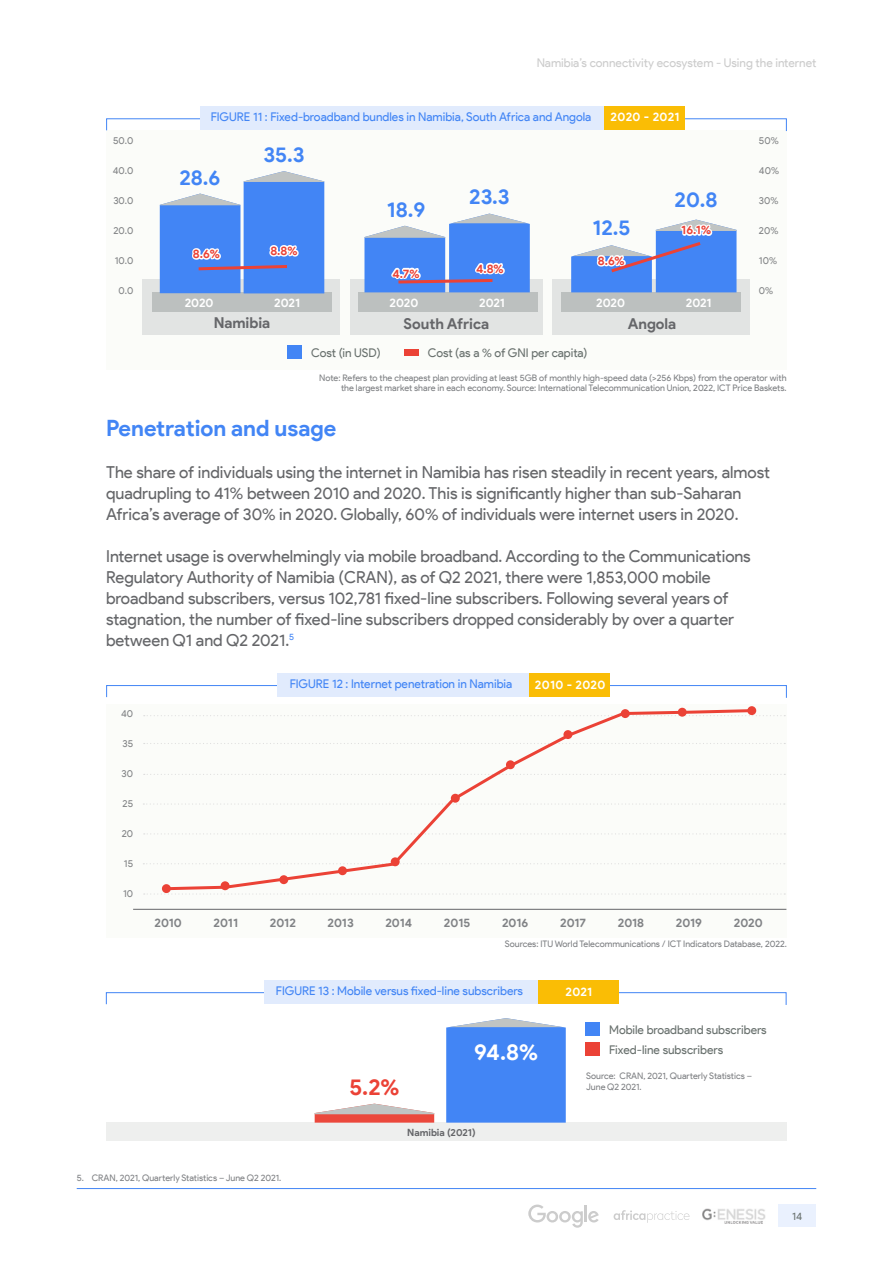
<style>
.page{position:relative;width:893px;height:1263px;background:#fff}
.page>*{position:absolute;margin:0;border:0;box-sizing:border-box;transform-origin:0 0}
.t1{font:700 22.5px "Product Sans";letter-spacing:-.005em;color:#4285f5}
.t2{font:700 22.5px "Product Sans";color:#fff}
.t3{font:700 22.5px "Product Sans";color:#eb4236}
.t4{font:700 21px "Product Sans";color:#4285f5}
.t5{font:16.5px/21px "Product Sans";color:#656669}
.t6{font:700 15px "Product Sans";letter-spacing:-.005em;color:#656669}
.t7{font:12px "Product Sans";color:#4285f5}
.t8{font:12px/20.2px "Product Sans";color:#69716e}
.t9{font:12px "Product Sans";color:#ccc}
.t10{font:700 12px "Product Sans";color:#808285}
.t11{font:700 12px "Product Sans";color:#fff}
.t12{font:700 12px "Product Sans";color:#eb4236}
.t13{font:700 12px "Product Sans";letter-spacing:.025em;color:#fff}
.t14{font:700 12px "Product Sans";letter-spacing:.03em;color:#fff}
.t15{font:10.5px "Product Sans";color:#69716e}
.t16{font:9.9px "Product Sans";color:#828486}
.t17{font:700 9.9px "Product Sans";letter-spacing:-.005em;color:#656669}
.t18{font:9px/10.5px "Product Sans";color:#808285;text-align:right}
</style>
<div class="page">
<img style="left:702px;top:1208px;width:64px;height:15px">
<svg style="left:614px;top:1210px;width:75px;height:12px"></svg>
<svg style="left:528px;top:1204px;width:71px;height:24px"></svg>
<hr style="left:584px;top:1205px;width:3px;height:17px;background:#ccc">
<hr style="left:77px;top:1188px;width:739px;height:1px;background:#4285f5">
<div style="left:778px;top:1204px;width:38px;height:22px;background:#eaf1fe"></div>
<div style="left:106px;top:704px;width:680px;height:234px;background:#fbfcf9"></div>
<svg style="left:144px;top:893px;width:641px;height:1px"></svg>
<svg style="left:144px;top:833px;width:641px;height:1px"></svg>
<svg style="left:143px;top:863px;width:642px;height:1px"></svg>
<svg style="left:144px;top:774px;width:641px;height:1px"></svg>
<svg style="left:144px;top:743px;width:641px;height:1px"></svg>
<svg style="left:144px;top:715px;width:641px;height:1px"></svg>
<div style="left:107px;top:130px;width:680px;height:240px;background:#fbfcf9"></div>
<div style="left:552px;top:279px;width:198px;height:56px;background:#e2e4e3"></div>
<div style="left:350px;top:279px;width:193px;height:56px;background:#e2e4e3"></div>
<svg style="left:106px;top:118px;width:681px;height:13px"></svg>
<div style="left:404px;top:349px;width:15px;height:7px;background:#eb4236"></div>
<div style="left:287px;top:345px;width:15px;height:14px;background:#4285f5"></div>
<div style="left:200px;top:106px;width:414px;height:23px;background:#e1ebfd"></div>
<div style="left:604px;top:106px;width:81px;height:23px;background:#fabd05"></div>
<div style="left:142px;top:279px;width:198px;height:56px;background:#e2e4e3"></div>
<div style="left:152px;top:292px;width:179px;height:20px;background:#bcc0bf"></div>
<div style="left:358px;top:293px;width:179px;height:19px;background:#bcc0bf"></div>
<div style="left:561px;top:293px;width:180px;height:19px;background:#bcc0bf"></div>
<svg style="left:160px;top:171px;width:164px;height:122px"></svg>
<svg style="left:571px;top:220px;width:165px;height:72px"></svg>
<svg style="left:364px;top:214px;width:166px;height:78px"></svg>
<svg style="left:106px;top:685px;width:681px;height:13px"></svg>
<div style="left:277px;top:673px;width:262px;height:23px;background:#e1ebfd"></div>
<div style="left:529px;top:673px;width:81px;height:23px;background:#fabd05"></div>
<hr style="left:133px;top:909px;width:653px;height:1px;background:#656669">
<svg style="left:162px;top:707px;width:593px;height:185px"></svg>
<div style="left:162px;top:884px;width:9px;height:9px;background:#eb4236;border-radius:50%"></div>
<div style="left:221px;top:881px;width:9px;height:9px;background:#eb4236;border-radius:50%"></div>
<div style="left:279px;top:875px;width:9px;height:9px;background:#eb4236;border-radius:50%"></div>
<div style="left:338px;top:866px;width:9px;height:9px;background:#eb4236;border-radius:50%"></div>
<div style="left:391px;top:857px;width:9px;height:9px;background:#eb4236;border-radius:50%"></div>
<div style="left:451px;top:794px;width:9px;height:9px;background:#eb4236;border-radius:50%"></div>
<div style="left:506px;top:760px;width:9px;height:9px;background:#eb4236;border-radius:50%"></div>
<div style="left:563px;top:730px;width:9px;height:9px;background:#eb4236;border-radius:50%"></div>
<div style="left:621px;top:709px;width:9px;height:9px;background:#eb4236;border-radius:50%"></div>
<div style="left:678px;top:708px;width:9px;height:9px;background:#eb4236;border-radius:50%"></div>
<div style="left:747px;top:706px;width:9px;height:9px;background:#eb4236;border-radius:50%"></div>
<svg style="left:106px;top:992px;width:681px;height:13px"></svg>
<div style="left:264px;top:980px;width:283px;height:23px;background:#e1ebfd"></div>
<div style="left:538px;top:980px;width:81px;height:23px;background:#fabd05"></div>
<div style="left:106px;top:1123px;width:680px;height:18px;background:#eeefee"></div>
<svg style="left:446px;top:1018px;width:120px;height:105px;background:#518ef3"></svg>
<svg style="left:315px;top:1104px;width:119px;height:19px"></svg>
<div style="left:585px;top:1022px;width:15px;height:13px;background:#4285f5"></div>
<div style="left:585px;top:1042px;width:15px;height:13px;background:#eb4236"></div>
<p class="t9" style="left:537px;top:55px;width:281px">Namibia’s connectivity ecosystem - Using the internet</p>
<p class="t16" style="left:113px;top:134px;width:22px">50.0</p>
<p class="t16" style="left:113px;top:164px;width:22px">40.0</p>
<p class="t16" style="left:113px;top:194px;width:22px">30.0</p>
<p class="t16" style="left:114px;top:224px;width:21px">20.0</p>
<p class="t16" style="left:115px;top:254px;width:20px">10.0</p>
<p class="t16" style="left:119px;top:284px;width:16px">0.0</p>
<p class="t7" style="left:211px;top:110px;width:382px">Figu re 11 : Fixed-broadband bundles in Namibia, South Africa and Angola</p>
<p class="t13" style="left:611px;top:110px;width:71px">2020 - 2021</p>
<p class="t4" style="left:179px;top:164px;width:43px">28.6</p>
<p class="t12" style="left:193px;top:246px;width:28px">8.6%</p>
<p class="t4" style="left:263px;top:142px;width:43px">35.3</p>
<p class="t12" style="left:270px;top:243px;width:29px">8.8%</p>
<p class="t11" style="left:185px;top:296px;width:30px">2020</p>
<p class="t11" style="left:274px;top:296px;width:27px">2021</p>
<p class="t6" style="left:214px;top:314px;width:58px">Namibia</p>
<p class="t4" style="left:387px;top:197px;width:40px">18.9</p>
<p class="t12" style="left:392px;top:266px;width:29px">4.7%</p>
<p class="t4" style="left:469px;top:184px;width:42px">23.3</p>
<p class="t12" style="left:476px;top:261px;width:29px">4.8%</p>
<p class="t4" style="left:592px;top:215px;width:40px">12.5</p>
<p class="t12" style="left:598px;top:253px;width:28px">8.6%</p>
<p class="t4" style="left:675px;top:187px;width:45px">20.8</p>
<p class="t12" style="left:681px;top:223px;width:31px">16.1%</p>
<p class="t11" style="left:390px;top:296px;width:30px">2020</p>
<p class="t11" style="left:479px;top:296px;width:27px">2021</p>
<p class="t11" style="left:596px;top:296px;width:30px">2020</p>
<p class="t11" style="left:686px;top:296px;width:27px">2021</p>
<p class="t6" style="left:403px;top:315px;width:87px">South Africa</p>
<p class="t6" style="left:628px;top:315px;width:50px">Angola</p>
<p class="t8" style="left:311px;top:343px;width:71px">Cost (in USD)</p>
<p class="t8" style="left:428px;top:343px;width:161px">Cost (as a % of GNI per capita)</p>
<p class="t16" style="left:759px;top:134px;width:21px">50%</p>
<p class="t16" style="left:759px;top:164px;width:22px">40%</p>
<p class="t16" style="left:759px;top:194px;width:21px">30%</p>
<p class="t16" style="left:759px;top:224px;width:21px">20%</p>
<p class="t16" style="left:759px;top:254px;width:20px">10%</p>
<p class="t16" style="left:759px;top:284px;width:16px">0%</p>
<p class="t18" style="left:319px;top:372px;width:469px">Note: Refers to the cheapest plan providing at least 5GB of monthly high-speed data (&gt;256 Kbps) from the operator with the largest market share in each economy. Source: International Telecommunication Union, 2022, ICT Price Baskets.</p>
<h1 class="t1" style="left:106px;top:415px;width:232px">Penetration and usage</h1>
<p class="t5" style="left:106px;top:462px;width:665px">The share of individuals using the internet in Namibia has risen steadily in recent years, almost quadrupling to 41% between 2010 and 2020. This is significantly higher than sub-Saharan<br>Africa’s average of 30% in 2020. Globally, 60% of individuals were internet users in 2020.</p>
<p class="t5" style="left:106px;top:546px;width:646px">Internet usage is overwhelmingly via mobile broadband. According to the Communications Regulatory Authority of Namibia (CRAN), as of Q2 2021, there were 1,853,000 mobile broadband subscribers, versus 102,781 fixed-line subscribers. Following several years of stagnation, the number of fixed-line subscribers dropped considerably by over a quarter between Q1 and Q2 2021.<sup>5</sup></p>
<p class="t7" style="left:290px;top:676px;width:224px">Figu re 12 : Internet penetration in Namibia</p>
<p class="t14" style="left:535px;top:677px;width:72px">2010 - 2020</p>
<p class="t16" style="left:121px;top:708px;width:14px">40</p>
<p class="t16" style="left:122px;top:738px;width:12px">35</p>
<p class="t16" style="left:122px;top:768px;width:13px">30</p>
<p class="t16" style="left:123px;top:798px;width:12px">25</p>
<p class="t16" style="left:122px;top:828px;width:13px">20</p>
<p class="t16" style="left:124px;top:858px;width:11px">15</p>
<p class="t16" style="left:123px;top:888px;width:12px">10</p>
<p class="t10" style="left:154px;top:916px;width:29px">2010</p>
<p class="t10" style="left:214px;top:916px;width:26px">2011</p>
<p class="t10" style="left:270px;top:916px;width:28px">2012</p>
<p class="t10" style="left:328px;top:916px;width:28px">2013</p>
<p class="t10" style="left:385px;top:916px;width:28px">2014</p>
<p class="t10" style="left:444px;top:916px;width:28px">2015</p>
<p class="t10" style="left:502px;top:916px;width:28px">2016</p>
<p class="t10" style="left:560px;top:916px;width:28px">2017</p>
<p class="t10" style="left:618px;top:916px;width:28px">2018</p>
<p class="t10" style="left:676px;top:916px;width:28px">2019</p>
<p class="t10" style="left:734px;top:916px;width:30px">2020</p>
<p class="t18" style="left:505px;top:938px;width:283px">Sources: ITU World Telecommunications / ICT Indicators Database, 2022.</p>
<p class="t7" style="left:276px;top:984px;width:249px">Figu re 13 : Mobile versus fixed-line subscribers</p>
<p class="t11" style="left:565px;top:984px;width:28px">2021</p>
<h1 class="t3" style="left:349px;top:1073px;width:52px">5.2%</h1>
<h1 class="t2" style="left:474px;top:1038px;width:65px">94.8%</h1>
<p class="t17" style="left:407px;top:1126px;width:70px">Namibia (2021)</p>
<p class="t8" style="left:609px;top:1019px;width:159px">Mobile broadband subscribers<br>Fixed-line subscribers</p>
<p class="t18" style="left:586px;top:1070px;width:167px;text-align:left">Source: CRAN, 2021, Quarterly Statistics –<br>June Q2 2021.</p>
<p class="t18" style="left:77px;top:1173px;width:206px">5. CRAN, 2021, Quarterly Statistics – June Q2 2021.</p>
<p class="t15" style="left:792px;top:1210px;width:12px">14</p>
</div>
